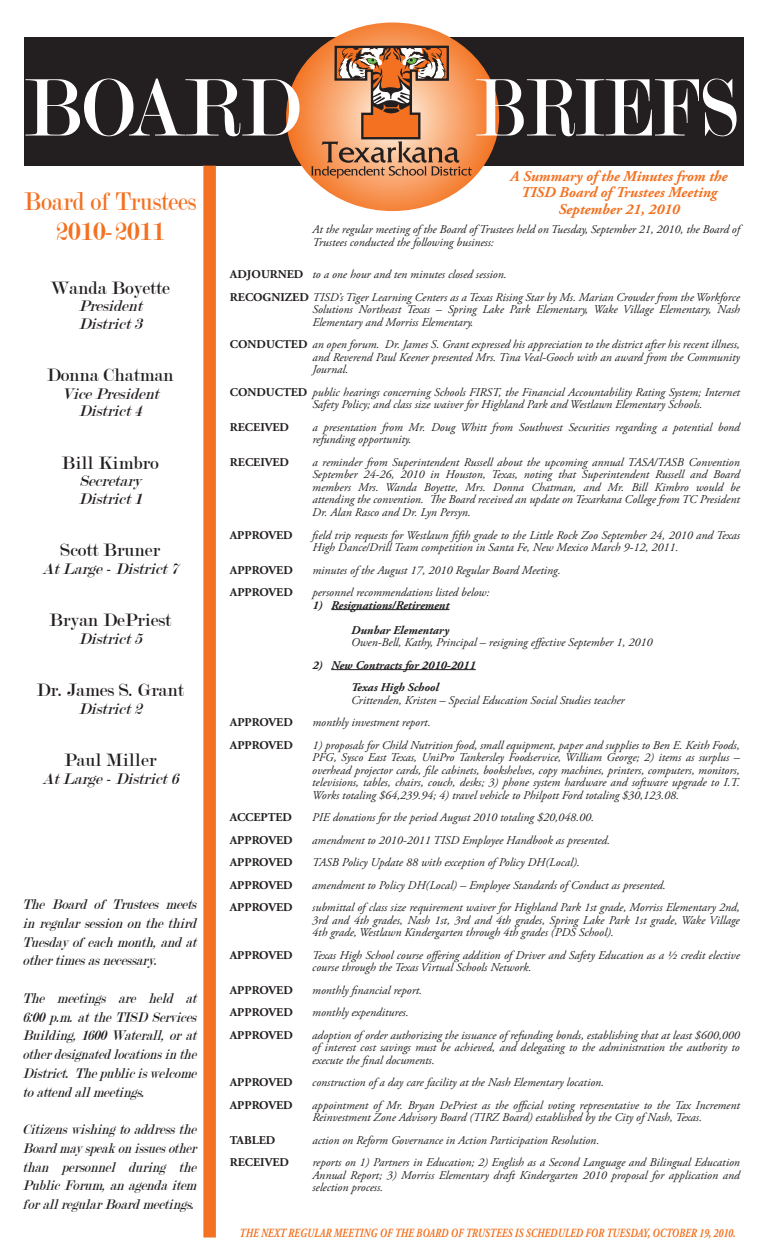
<style>
.page{position:relative;width:765px;height:1260px;background:#fff}
.page>*{position:absolute;margin:0;border:0;box-sizing:border-box;transform-origin:0 0}
.t1{font:87.25px "Modern";color:#fff;scale:.82 1}
.t2{font:87.25px "Modern";color:#fff;scale:.94 1}
.t3{font:27.5px/30.2px "Modern";color:#f37121;text-align:center;scale:.88 1}
.t4{font:19.25px "Modern";color:#231f20}
.t5{font:italic 16.5px/17.5px "Modern";color:#231f20}
.t6{font:italic 15px/18.8px "Modern";letter-spacing:-.3em;color:#231f20;text-align:justify;scale:.92 1}
.t7{font:italic 700 15px/16.2px "Adobe Garamond Pro";color:#f37121;text-align:center}
.t8{font:italic 700 12.5px "Adobe Garamond Pro";letter-spacing:.015em;color:#f37121;scale:.75 1}
.t9{font:italic 11.88px/12.5px "Adobe Garamond Pro";color:#231f20}
.t10{font:700 11.88px "Adobe Garamond Pro";color:#231f20}
.t11{font:italic 700 11.88px/25px "Adobe Garamond Pro";color:#231f20;text-align:right}
.s1{font-weight:700;font-style:normal}
</style>
<div class="page">
<div style="left:24px;top:37px;width:720px;height:128px;background:#231f20"></div>
<div style="left:203px;top:165px;width:13px;height:1073px;background:#f37121"></div>
<div style="left:204px;top:141px;width:540px;height:25px;background:#231f20"></div>
<svg style="left:286px;top:22px;width:213px;height:189px"></svg>
<svg style="left:311px;top:46px;width:161px;height:132px;background:#d18d61"></svg>
<hr style="left:331px;top:609px;width:118px;height:1px;background:#231f20">
<hr style="left:331px;top:669px;width:145px;height:1px;background:#231f20">
<h1 class="t2" style="left:24px;top:64px;width:275px">Board</h1>
<h1 class="t1" style="left:475px;top:64px;width:269px">Briefs</h1>
<p class="t7" style="left:510px;top:169px;width:219px">A Summary of the Minutes from the<br>TISD Board of Trustees Meeting<br>September 21, 2010</p>
<p class="t9" style="left:312px;top:224px;width:429px">At the regular meeting of the Board of Trustees held on Tuesday, September 21, 2010, the Board of<br>Trustees conducted the following business:</p>
<p class="t9" style="left:230px;top:264px;width:511px;line-height:22.5px"><span class="s1">ADJOURNED</span> to a one hour and ten minutes closed session.<br><span class="s1">RECOGNIZED</span> TISD’s Tiger Learning Centers as a Texas Rising Star by Ms. Marian Crowder from the Workforce</p>
<p class="t9" style="left:312px;top:304px;width:429px">Solutions Northeast Texas – Spring Lake Park Elementary, Wake Village Elementary, Nash<br>Elementary and Morriss Elementary.</p>
<p class="t9" style="left:312px;top:339px;width:429px;text-align:justify;text-indent:-82px"><span class="s1">CONDUCTED</span> an open forum. Dr. James S. Grant expressed his appreciation to the district after his recent illness, and Reverend Paul Keener presented Mrs. Tina Veal-Gooch with an award from the Community Journal.</p>
<p class="t9" style="left:312px;top:386px;width:429px;text-indent:-83px"><span class="s1">CONDUCTED</span> public hearings concerning Schools FIRST, the Financial Accountability Rating System; Internet<br>Safety Policy; and class size waiver for Highland Park and Westlawn Elementary Schools.</p>
<p class="t10" style="left:230px;top:420px;width:61px">RECEIVED</p>
<p class="t9" style="left:312px;top:421px;width:429px">a presentation from Mr. Doug Whitt from Southwest Securities regarding a potential bond refunding opportunity.</p>
<p class="t10" style="left:230px;top:455px;width:61px">RECEIVED</p>
<p class="t9" style="left:312px;top:456px;width:429px;text-align:justify">a reminder from Superintendent Russell about the upcoming annual TASA/TASB Convention September 24-26, 2010 in Houston, Texas, noting that Superintendent Russell and Board members Mrs. Wanda Boyette, Mrs. Donna Chatman, and Mr. Bill Kimbro would be attending the convention. The Board received an update on Texarkana College from TC President Dr. Alan Rasco and Dr. Lyn Persyn.</p>
<p class="t10" style="left:230px;top:528px;width:65px">APPROVED</p>
<p class="t9" style="left:312px;top:529px;width:429px">field trip requests for Westlawn fifth grade to the Little Rock Zoo September 24, 2010 and Texas<br>High Dance/Drill Team competition in Santa Fe, New Mexico March 9-12, 2011.</p>
<p class="t10" style="left:230px;top:563px;width:65px">APPROVED</p>
<p class="t9" style="left:312px;top:564px;width:250px">minutes of the August 17, 2010 Regular Board Meeting.</p>
<p class="t10" style="left:230px;top:585px;width:65px">APPROVED</p>
<p class="t9" style="left:312px;top:586px;width:179px">personnel recommendations listed below:</p>
<p class="t11" style="left:312px;top:593px;width:138px">1) Resignations/Retirement<br>Dunbar Elementary</p>
<p class="t9" style="left:351px;top:636px;width:303px">Owen-Bell, Kathy, Principal – resigning effective September 1, 2010</p>
<p class="t11" style="left:312px;top:654px;width:165px;line-height:22.5px;text-align:center">2) New Contracts for 2010-2011<br>Texas High School</p>
<p class="t9" style="left:351px;top:694px;width:275px">Crittenden, Kristen – Special Education Social Studies teacher</p>
<p class="t10" style="left:230px;top:715px;width:65px">APPROVED</p>
<p class="t9" style="left:312px;top:716px;width:120px">monthly investment report.</p>
<p class="t10" style="left:230px;top:738px;width:65px">APPROVED</p>
<p class="t9" style="left:312px;top:739px;width:429px;text-align:justify">1) proposals for Child Nutrition food, small equipment, paper and supplies to Ben E. Keith Foods, PFG, Sysco East Texas, UniPro Tankersley Foodservice, William George; 2) items as surplus – overhead projector cards, file cabinets, bookshelves, copy machines, printers, computers, monitors, televisions, tables, chairs, couch, desks; 3) phone system hardware and software upgrade to I.T.<br>Works totaling $64,239.94; 4) travel vehicle to Philpott Ford totaling $30,123.08.</p>
<p class="t10" style="left:230px;top:810px;width:64px">ACCEPTED</p>
<p class="t9" style="left:312px;top:811px;width:283px">PIE donations for the period August 2010 totaling $20,048.00.</p>
<p class="t10" style="left:230px;top:833px;width:65px">APPROVED</p>
<p class="t9" style="left:312px;top:834px;width:300px">amendment to 2010-2011 TISD Employee Handbook as presented.</p>
<p class="t10" style="left:230px;top:855px;width:65px">APPROVED</p>
<p class="t9" style="left:312px;top:856px;width:269px">TASB Policy Update 88 with exception of Policy DH(Local).</p>
<p class="t10" style="left:230px;top:878px;width:65px">APPROVED</p>
<p class="t9" style="left:312px;top:879px;width:355px">amendment to Policy DH(Local) – Employee Standards of Conduct as presented.</p>
<p class="t10" style="left:230px;top:900px;width:65px">APPROVED</p>
<p class="t9" style="left:312px;top:901px;width:429px;text-align:justify">submittal of class size requirement waiver for Highland Park 1st grade, Morriss Elementary 2nd, 3rd and 4th grades, Nash 1st, 3rd and 4th grades, Spring Lake Park 1st grade, Wake Village 4th grade, Westlawn Kindergarten through 4th grades (PDS School).</p>
<p class="t10" style="left:230px;top:948px;width:65px">APPROVED</p>
<p class="t9" style="left:312px;top:949px;width:429px">Texas High School course offering addition of Driver and Safety Education as a ½ credit elective course through the Texas Virtual Schools Network.</p>
<p class="t10" style="left:230px;top:983px;width:65px">APPROVED</p>
<p class="t9" style="left:312px;top:984px;width:111px">monthly financial report.</p>
<p class="t10" style="left:230px;top:1005px;width:65px">APPROVED</p>
<p class="t9" style="left:312px;top:1006px;width:98px">monthly expenditures.</p>
<p class="t10" style="left:230px;top:1028px;width:65px">APPROVED</p>
<p class="t9" style="left:312px;top:1029px;width:429px;text-align:justify">adoption of order authorizing the issuance of refunding bonds, establishing that at least $600,000 of interest cost savings must be achieved, and delegating to the administration the authority to execute the final documents.</p>
<p class="t10" style="left:230px;top:1075px;width:65px">APPROVED</p>
<p class="t9" style="left:312px;top:1076px;width:293px">construction of a day care facility at the Nash Elementary location.</p>
<p class="t10" style="left:230px;top:1098px;width:65px">APPROVED</p>
<p class="t9" style="left:312px;top:1099px;width:429px">appointment of Mr. Bryan DePriest as the official voting representative to the Tax Increment<br>Reinvestment Zone Advisory Board (TIRZ Board) established by the City of Nash, Texas.</p>
<p class="t10" style="left:230px;top:1133px;width:47px">TABLED</p>
<p class="t9" style="left:312px;top:1134px;width:288px">action on Reform Governance in Action Participation Resolution.</p>
<p class="t10" style="left:230px;top:1155px;width:61px">RECEIVED</p>
<p class="t9" style="left:312px;top:1156px;width:429px;text-align:justify">reports on 1) Partners in Education; 2) English as a Second Language and Bilingual Education Annual Report; 3) Morriss Elementary draft Kindergarten 2010 proposal for application and selection process.</p>
<p class="t8" style="left:240px;top:1225px;width:663px">THE NEXT REGULAR MEETING OF THE BOARD OF TRUSTEES IS SCHEDULED FOR TUESDAY, OCTOBER 19, 2010.</p>
<h2 class="t3" style="left:24px;top:186px;width:198px">Board of Trustees<br>2010-2011</h2>
<h3 class="t4" style="left:51px;top:278px;width:121px">Wanda Boyette</h3>
<h3 class="t5" style="left:78px;top:298px;width:69px">President<br>District3</h3>
<h3 class="t4" style="left:47px;top:366px;width:128px">Donna Chatman</h3>
<h3 class="t5" style="left:62px;top:385px;width:103px;text-align:center">VicePresident<br>District4</h3>
<h3 class="t4" style="left:62px;top:453px;width:99px">Bill Kimbro</h3>
<h3 class="t5" style="left:79px;top:473px;width:69px">Secretary<br>District1</h3>
<h3 class="t4" style="left:60px;top:541px;width:102px">Scott Bruner</h3>
<h3 class="t5" style="left:42px;top:560px;width:142px">AtLarge-District7</h3>
<h3 class="t4" style="left:49px;top:611px;width:124px">Bryan DePriest</h3>
<h3 class="t5" style="left:79px;top:630px;width:69px">District5</h3>
<h3 class="t4" style="left:37px;top:681px;width:149px">Dr. James S. Grant</h3>
<h3 class="t5" style="left:79px;top:700px;width:69px">District2</h3>
<h3 class="t4" style="left:64px;top:751px;width:94px">Paul Miller</h3>
<h3 class="t5" style="left:42px;top:770px;width:142px">AtLarge-District6</h3>
<p class="t6" style="left:22px;top:895px;width:195px">The Board of Trustees meets inregularsessiononthethird Tuesdayofeach month,andat othertimesasnecessary.</p>
<p class="t6" style="left:22px;top:989px;width:195px">The meetings are held at 6:00p .m.attheTISD Services Building,1600Waterall,orat otherdesignatedlocationsinthe District. Thep ubliciswelcome toattendallmeetings.</p>
<p class="t6" style="left:22px;top:1120px;width:195px">Citizenswishing toaddressthe Boardmayspeakonissuesother than personnel during the PublicForum,anag endaitem forallregularBoardmeetings.</p>
</div>
